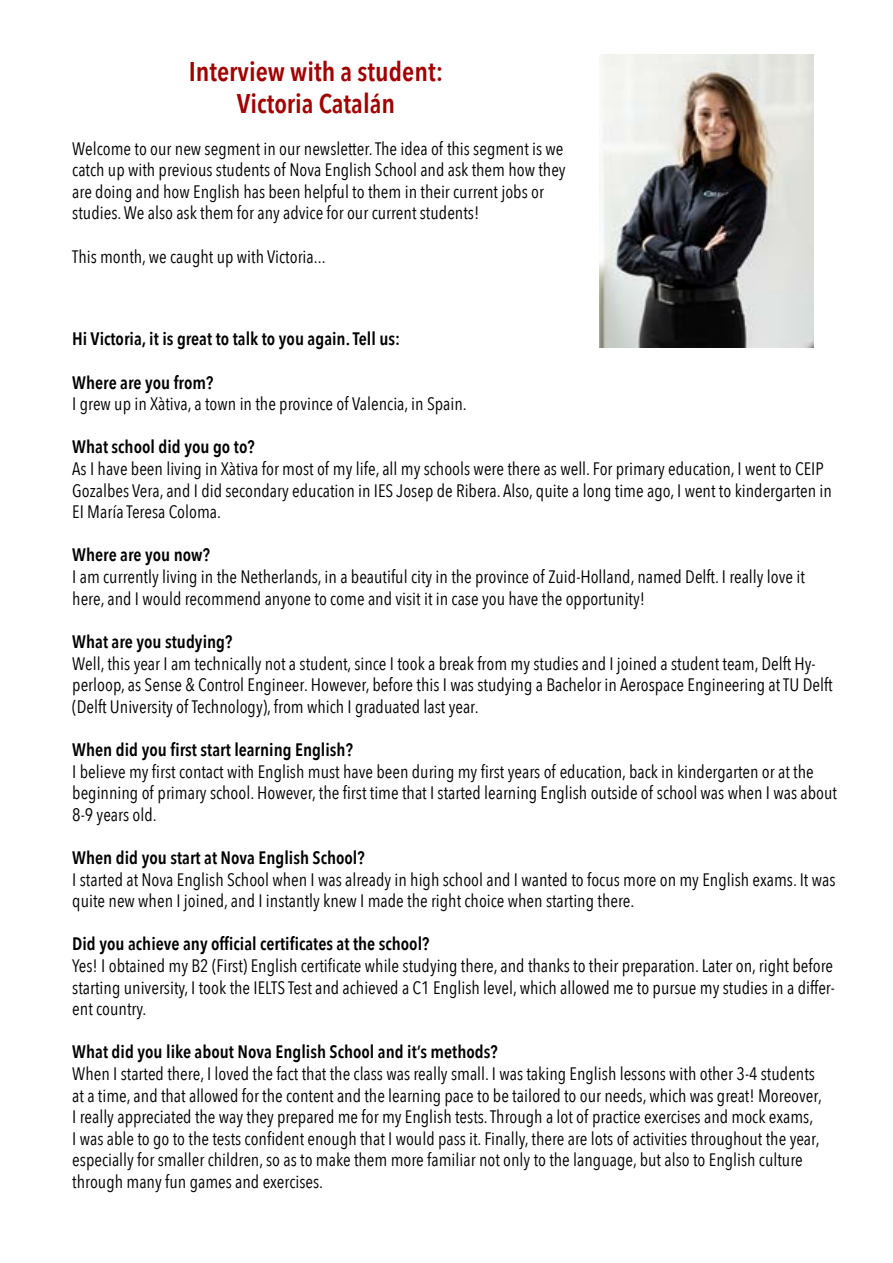
<style>
.page{position:relative;width:893px;height:1263px;background:#fff}
.page>*{position:absolute;margin:0;border:0;box-sizing:border-box;transform-origin:0 0}
.t1{font:600 27px/32.4px "Avenir Next Condensed";color:#a10000;text-align:center}
.t2{font:18px/21.6px "Avenir Next Condensed";color:#000}
.t3{font:600 18px "Avenir Next Condensed";color:#000}
</style>
<div class="page">
<img style="left:599px;top:55px;width:214px;height:292px">
<h1 class="t1" style="left:189px;top:55px;width:256px">Interview with a student:<br>Victoria Catalán</h1>
<p class="t2" style="left:72px;top:137px;width:495px">Welcome to our new segment in our newsletter. The idea of this segment is we catch up with previous students of Nova English School and ask them how they are doing and how English has been helpful to them in their current jobs or studies. We also ask them for any advice for our current students!</p>
<p class="t2" style="left:72px;top:245px;width:255px">This month, we caught up with Victoria...</p>
<p class="t3" style="left:72px;top:324px;width:329px">Hi Victoria, it is great to talk to you again. Tell us:</p>
<p class="t3" style="left:72px;top:367px;width:142px">Where are you from?</p>
<p class="t2" style="left:72px;top:392px;width:396px">I grew up in Xàtiva, a town in the province of Valencia, in Spain.</p>
<p class="t3" style="left:72px;top:432px;width:184px">What school did you go to?</p>
<p class="t2" style="left:72px;top:457px;width:761px">As I have been living in Xàtiva for most of my life, all my schools were there as well. For primary education, I went to CEIP<br>Gozalbes Vera, and I did secondary education in IES Josep de Ribera. Also, quite a long time ago, I went to kindergarten in<br>EI María Teresa Coloma.</p>
<p class="t3" style="left:72px;top:540px;width:139px">Where are you now?</p>
<p class="t2" style="left:72px;top:565px;width:734px">I am currently living in the Netherlands, in a beautiful city in the province of Zuid-Holland, named Delft. I really love it here, and I would recommend anyone to come and visit it in case you have the opportunity!</p>
<p class="t3" style="left:72px;top:626px;width:162px">What are you studying?</p>
<p class="t2" style="left:72px;top:651px;width:762px">Well, this year I am technically not a student, since I took a break from my studies and I joined a student team, Delft Hy&shy;perloop, as Sense &amp; Control Engineer. However, before this I was studying a Bachelor in Aerospace Engineering at TU Delft (Delft University of Technology), from which I graduated last year.</p>
<p class="t3" style="left:72px;top:734px;width:282px">When did you first start learning English?</p>
<p class="t2" style="left:72px;top:759px;width:766px">I believe my first contact with English must have been during my first years of education, back in kindergarten or at the beginning of primary school. However, the first time that I started learning English outside of school was when I was about<br>8-9 years old.</p>
<p class="t3" style="left:72px;top:842px;width:294px">When did you start at Nova English School?</p>
<p class="t2" style="left:72px;top:867px;width:765px">I started at Nova English School when I was already in high school and I wanted to focus more on my English exams. It was quite new when I joined, and I instantly knew I made the right choice when starting there.</p>
<p class="t3" style="left:72px;top:928px;width:359px">Did you achieve any official certificates at the school?</p>
<p class="t2" style="left:72px;top:954px;width:764px;text-align:justify">Yes! I obtained my B2 (First) English certificate while studying there, and thanks to their preparation. Later on, right before starting university, I took the IELTS Test and achieved a C1 English level, which allowed me to pursue my studies in a differ&shy;ent country.</p>
<p class="t3" style="left:72px;top:1036px;width:427px">What did you like about Nova English School and it’s methods?</p>
<p class="t2" style="left:72px;top:1062px;width:751px">When I started there, I loved the fact that the class was really small. I was taking English lessons with other 3-4 students at a time, and that allowed for the content and the learning pace to be tailored to our needs, which was great! Moreover, I really appreciated the way they prepared me for my English tests. Through a lot of practice exercises and mock exams, I was able to go to the tests confident enough that I would pass it. Finally, there are lots of activities throughout the year, especially for smaller children, so as to make them more familiar not only to the language, but also to English culture through many fun games and exercises.</p>
</div>
